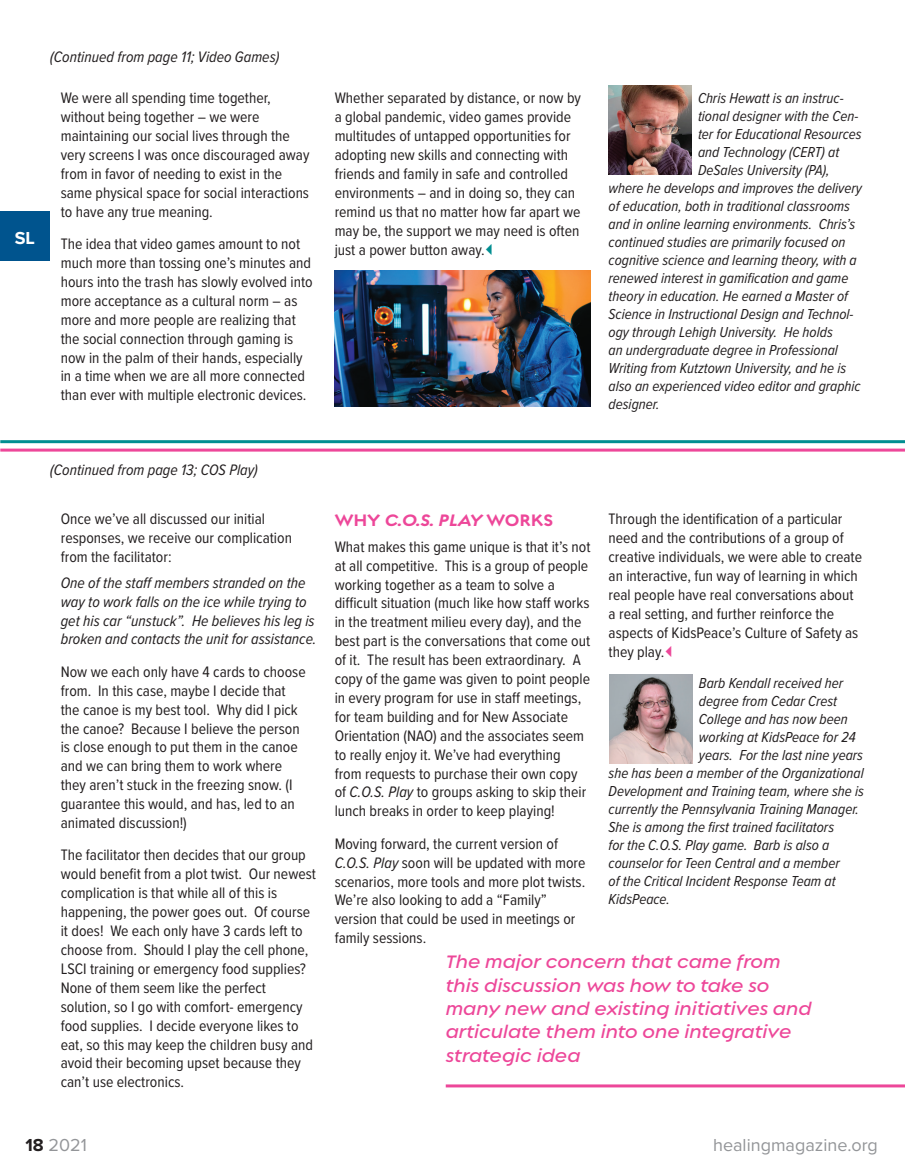
<style>
.page{position:relative;width:905px;height:1168px;background:#fff}
.page>*{position:absolute;margin:0;border:0;box-sizing:border-box;transform-origin:0 0}
.t1{font:italic 600 19.5px/23.4px "Regulator Nova";color:#ed4799}
.t2{font:18px "Proxima Nova";color:#939598}
.t3{font:italic 700 18px "Regulator Nova";color:#ed4799}
.t4{font:700 18px "Proxima Nova";color:#fff}
.t5{font:15.75px/18.9px "Proxima Nova Cond";color:#231f20}
.t6{font:italic 15.75px/18.9px "Proxima Nova Cond";color:#231f20}
.t7{font:italic 15px "Proxima Nova Cond";color:#231f20}
.s1{font-style:normal}
.s2{font-style:italic}
.s3{font-weight:700;color:#231f20}
</style>
<div class="page">
<div style="left:0;top:212px;width:50px;height:49px;background:#00548e"></div>
<img style="left:608px;top:86px;width:83px;height:89px">
<hr style="left:0;top:440px;width:904px;height:3px;background:#008e91">
<hr style="left:0;top:449px;width:904px;height:3px;background:#ed4799">
<hr style="left:446px;top:1084px;width:458px;height:3px;background:#ed4799">
<img style="left:334px;top:270px;width:256px;height:136px">
<img style="left:609px;top:674px;width:83px;height:89px">
<p class="t4" style="left:15px;top:224px;width:22px">SL</p>
<p class="t6" style="left:50px;top:46px;width:230px">(Continued from page 11; Video Games)</p>
<p class="t5" style="left:61px;top:88px;width:250px">We were all spending time together, without being together – we were maintaining our social lives through the very screens I was once discouraged away from in favor of needing to exist in the same physical space for social interactions to have any true meaning.</p>
<p class="t5" style="left:61px;top:234px;width:253px">The idea that video games amount to not much more than tossing one’s minutes and hours into the trash has slowly evolved into more acceptance as a cultural norm – as more and more people are realizing that the social connection through gaming is now in the palm of their hands, especially in a time when we are all more connected than ever with multiple electronic devices.</p>
<p class="t5" style="left:334px;top:88px;width:248px">Whether separated by distance, or now by a global pandemic, video games provide multitudes of untapped opportunities for adopting new skills and connecting with friends and family in safe and controlled environments – and in doing so, they can remind us that no matter how far apart we may be, the support we may need is often just a power button away.</p>
<p class="t7" style="left:698px;top:87px;width:147px">Chris Hewatt is an instruc-</p>
<p class="t7" style="left:698px;top:105px;width:162px">tional designer with the Cen-</p>
<p class="t7" style="left:698px;top:123px;width:165px">ter for Educational Resources</p>
<p class="t7" style="left:698px;top:141px;width:143px">and Technology (CERT) at</p>
<p class="t7" style="left:698px;top:159px;width:133px">DeSales University (PA),</p>
<p class="t7" style="left:608px;top:177px;width:255px">where he develops and improves the delivery</p>
<p class="t7" style="left:608px;top:195px;width:243px">of education, both in traditional classrooms</p>
<p class="t7" style="left:608px;top:213px;width:248px">and in online learning environments. Chris’s</p>
<p class="t7" style="left:608px;top:231px;width:238px">continued studies are primarily focused on</p>
<p class="t7" style="left:608px;top:249px;width:250px">cognitive science and learning theory, with a</p>
<p class="t7" style="left:608px;top:267px;width:241px">renewed interest in gamification and game</p>
<p class="t7" style="left:608px;top:285px;width:241px">theory in education. He earned a Master of</p>
<p class="t7" style="left:608px;top:303px;width:246px">Science in Instructional Design and Technol-</p>
<p class="t7" style="left:608px;top:321px;width:226px">ogy through Lehigh University. He holds</p>
<p class="t7" style="left:608px;top:339px;width:231px">an undergraduate degree in Professional</p>
<p class="t7" style="left:608px;top:357px;width:239px">Writing from Kutztown University, and he is</p>
<p class="t7" style="left:608px;top:375px;width:254px">also an experienced video editor and graphic</p>
<p class="t7" style="left:608px;top:393px;width:52px">designer.</p>
<p class="t6" style="left:50px;top:459px;width:209px">(Continued from page 13; COS Play)</p>
<p class="t5" style="left:61px;top:509px;width:233px">Once we’ve all discussed our initial responses, we receive our complication from the facilitator:</p>
<p class="t6" style="left:61px;top:572px;width:257px">One of the staff members stranded on the way to work falls on the ice while trying to get his car “unstuck”. He believes his leg is broken and contacts the unit for assistance.</p>
<p class="t5" style="left:61px;top:661px;width:246px">Now we each only have 4 cards to choose from. In this case, maybe I decide that the canoe is my best tool. Why did I pick the canoe? Because I believe the person is close enough to put them in the canoe and we can bring them to work where they aren’t stuck in the freezing snow. (I guarantee this would, and has, led to an animated discussion!)</p>
<p class="t5" style="left:61px;top:845px;width:257px">The facilitator then decides that our group would benefit from a plot twist. Our newest complication is that while all of this is happening, the power goes out. Of course it does! We each only have 3 cards left to choose from. Should I play the cell phone, LSCI training or emergency food supplies?<br>None of them seem like the perfect solution, so I go with comfort- emergency food supplies. I decide everyone likes to eat, so this may keep the children busy and avoid their becoming upset because they can’t use electronics.</p>
<p class="t3" style="left:334px;top:509px;width:220px"><span class="s1">WHY</span> C.O.S. PLAY <span class="s1">WORKS</span></p>
<p class="t5" style="left:334px;top:536px;width:257px">What makes this game unique is that it’s not at all competitive. This is a group of people working together as a team to solve a difficult situation (much like how staff works in the treatment milieu every day), and the best part is the conversations that come out of it. The result has been extraordinary. A copy of the game was given to point people in every program for use in staff meetings, for team building and for New Associate Orientation (NAO) and the associates seem to really enjoy it. We’ve had everything from requests to purchase their own copy of <span class="s2">C.O.S. Play</span> to groups asking to skip their lunch breaks in order to keep playing!</p>
<p class="t5" style="left:334px;top:833px;width:252px">Moving forward, the current version of <span class="s2">C.O.S. Play</span> soon will be updated with more scenarios, more tools and more plot twists.<br>We’re also looking to add a “Family” version that could be used in meetings or family sessions.</p>
<p class="t5" style="left:608px;top:509px;width:255px">Through the identification of a particular need and the contributions of a group of creative individuals, we were able to create an interactive, fun way of learning in which real people have real conversations about a real setting, and further reinforce the aspects of KidsPeace’s Culture of Safety as they play.</p>
<p class="t7" style="left:699px;top:672px;width:146px">Barb Kendall received her</p>
<p class="t7" style="left:699px;top:690px;width:140px">degree from Cedar Crest</p>
<p class="t7" style="left:699px;top:708px;width:150px">College and has now been</p>
<p class="t7" style="left:699px;top:726px;width:158px">working at KidsPeace for 24</p>
<p class="t7" style="left:699px;top:744px;width:166px">years. For the last nine years</p>
<p class="t7" style="left:608px;top:762px;width:257px">she has been a member of the Organizational</p>
<p class="t7" style="left:608px;top:780px;width:257px">Development and Training team, where she is</p>
<p class="t7" style="left:608px;top:798px;width:252px">currently the Pennsylvania Training Manager.</p>
<p class="t7" style="left:608px;top:816px;width:227px">She is among the first trained facilitators</p>
<p class="t7" style="left:608px;top:834px;width:222px">for the C.O.S. Play game. Barb is also a</p>
<p class="t7" style="left:608px;top:852px;width:233px">counselor for Teen Central and a member</p>
<p class="t7" style="left:608px;top:870px;width:228px">of the Critical Incident Response Team at</p>
<p class="t7" style="left:608px;top:888px;width:63px">KidsPeace.</p>
<p class="t1" style="left:446px;top:950px;width:367px">The major concern that came from this discussion was how to take so many new and existing initiatives and articulate them into one integrative strategic idea</p>
<p class="t2" style="left:26px;top:1131px;width:63px"><span class="s3">18</span> 2021</p>
<p class="t2" style="left:713px;top:1131px;width:166px">healingmagazine.org</p>
</div>
